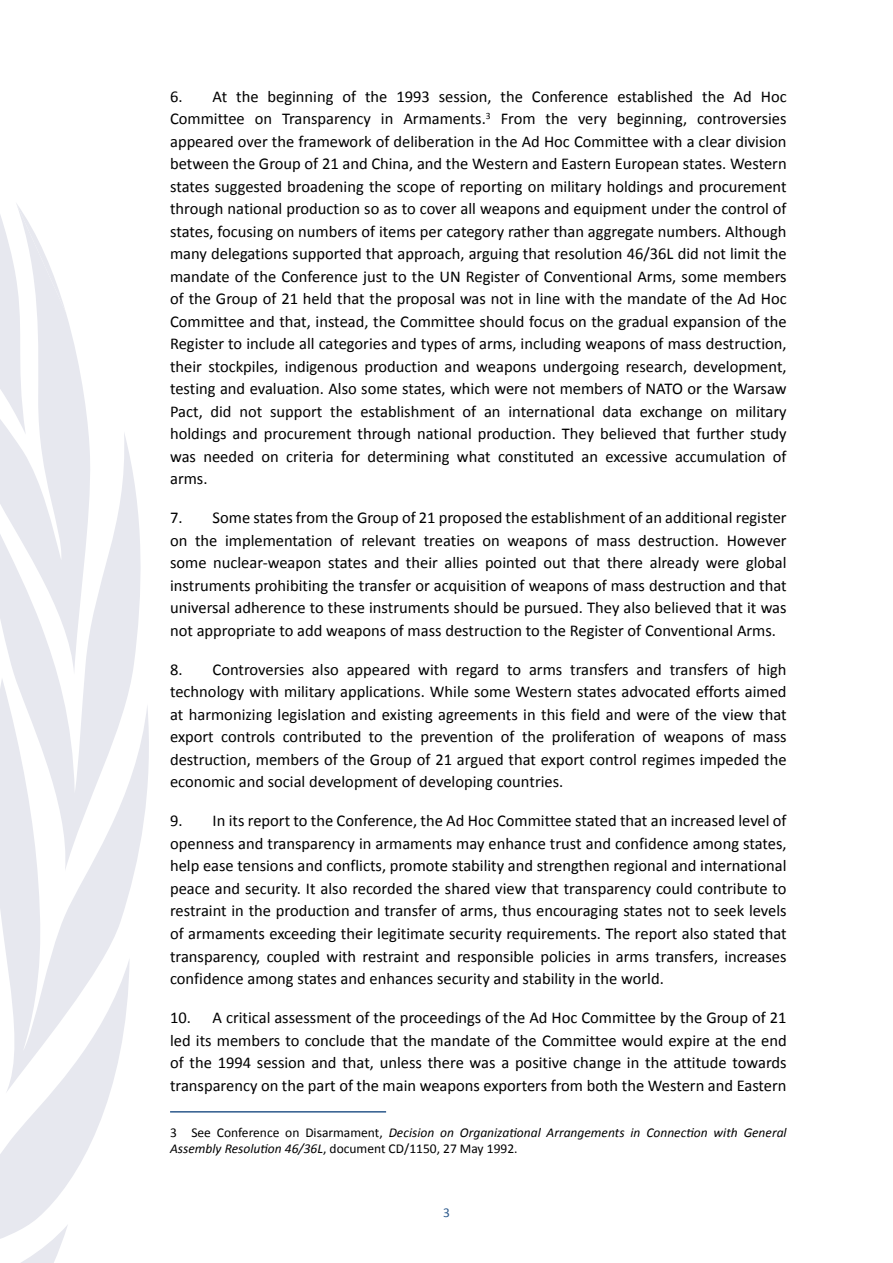
<style>
.page{position:relative;width:893px;height:1263px;background:#fff}
.page>*{position:absolute;margin:0;border:0;box-sizing:border-box;transform-origin:0 0}
.t1{font:16.5px/22.5px "Calibri";color:#000;text-align:justify}
.t2{font:italic 13.5px/16.2px "Calibri";color:#000}
.t3{font:13.5px "Calibri";color:#2d5a8c}
.s1{font-style:normal}
</style>
<div class="page">
<svg style="left:92px;top:1093px;width:18px;height:47px"></svg>
<svg style="left:92px;top:706px;width:57px;height:387px"></svg>
<svg style="left:92px;top:433px;width:53px;height:438px;fill:#e7e8ef"></svg>
<svg style="left:0;top:203px;width:92px;height:1060px"></svg>
<hr style="left:170px;top:1111px;width:216px;height:1px;background:#2d5a8c">
<p class="t1" style="left:170px;top:84px;width:618px">6. At the beginning of the 1993 session, the Conference established the Ad Hoc Committee on Transparency in Armaments.<sup>3</sup> From the very beginning, controversies appeared over the framework of deliberation in the Ad Hoc Committee with a clear division between the Group of 21 and China, and the Western and Eastern European states. Western states suggested broadening the scope of reporting on military holdings and procurement through national production so as to cover all weapons and equipment under the control of states, focusing on numbers of items per category rather than aggregate numbers. Although many delegations supported that approach, arguing that resolution 46/36L did not limit the mandate of the Conference just to the UN Register of Conventional Arms, some members of the Group of 21 held that the proposal was not in line with the mandate of the Ad Hoc Committee and that, instead, the Committee should focus on the gradual expansion of the Register to include all categories and types of arms, including weapons of mass destruction, their stockpiles, indigenous production and weapons undergoing research, development, testing and evaluation. Also some states, which were not members of NATO or the Warsaw Pact, did not support the establishment of an international data exchange on military holdings and procurement through national production. They believed that further study was needed on criteria for determining what constituted an excessive accumulation of arms.</p>
<p class="t1" style="left:170px;top:506px;width:618px">7. Some states from the Group of 21 proposed the establishment of an additional register on the implementation of relevant treaties on weapons of mass destruction. However some nuclear-weapon states and their allies pointed out that there already were global instruments prohibiting the transfer or acquisition of weapons of mass destruction and that universal adherence to these instruments should be pursued. They also believed that it was not appropriate to add weapons of mass destruction to the Register of Conventional Arms.</p>
<p class="t1" style="left:170px;top:657px;width:618px">8. Controversies also appeared with regard to arms transfers and transfers of high technology with military applications. While some Western states advocated efforts aimed at harmonizing legislation and existing agreements in this field and were of the view that export controls contributed to the prevention of the proliferation of weapons of mass destruction, members of the Group of 21 argued that export control regimes impeded the economic and social development of developing countries.</p>
<p class="t1" style="left:170px;top:809px;width:618px">9. In its report to the Conference, the Ad Hoc Committee stated that an increased level of openness and transparency in armaments may enhance trust and confidence among states, help ease tensions and conflicts, promote stability and strengthen regional and international peace and security. It also recorded the shared view that transparency could contribute to restraint in the production and transfer of arms, thus encouraging states not to seek levels of armaments exceeding their legitimate security requirements. The report also stated that transparency, coupled with restraint and responsible policies in arms transfers, increases confidence among states and enhances security and stability in the world.</p>
<p class="t1" style="left:170px;top:1005px;width:618px">10. A critical assessment of the proceedings of the Ad Hoc Committee by the Group of 21 led its members to conclude that the mandate of the Committee would expire at the end of the 1994 session and that, unless there was a positive change in the attitude towards transparency on the part of the main weapons exporters from both the Western and Eastern</p>
<p class="t2" style="left:170px;top:1124px;width:618px"><span class="s1">3 See Conference on Disarmament,</span> Decision on Organizational Arrangements in Connection with General<br>Assembly Resolution 46/36L<span class="s1">, document CD/1150, 27 May 1992.</span></p>
<p class="t3" style="left:443px;top:1204px;width:8px">3</p>
</div>
